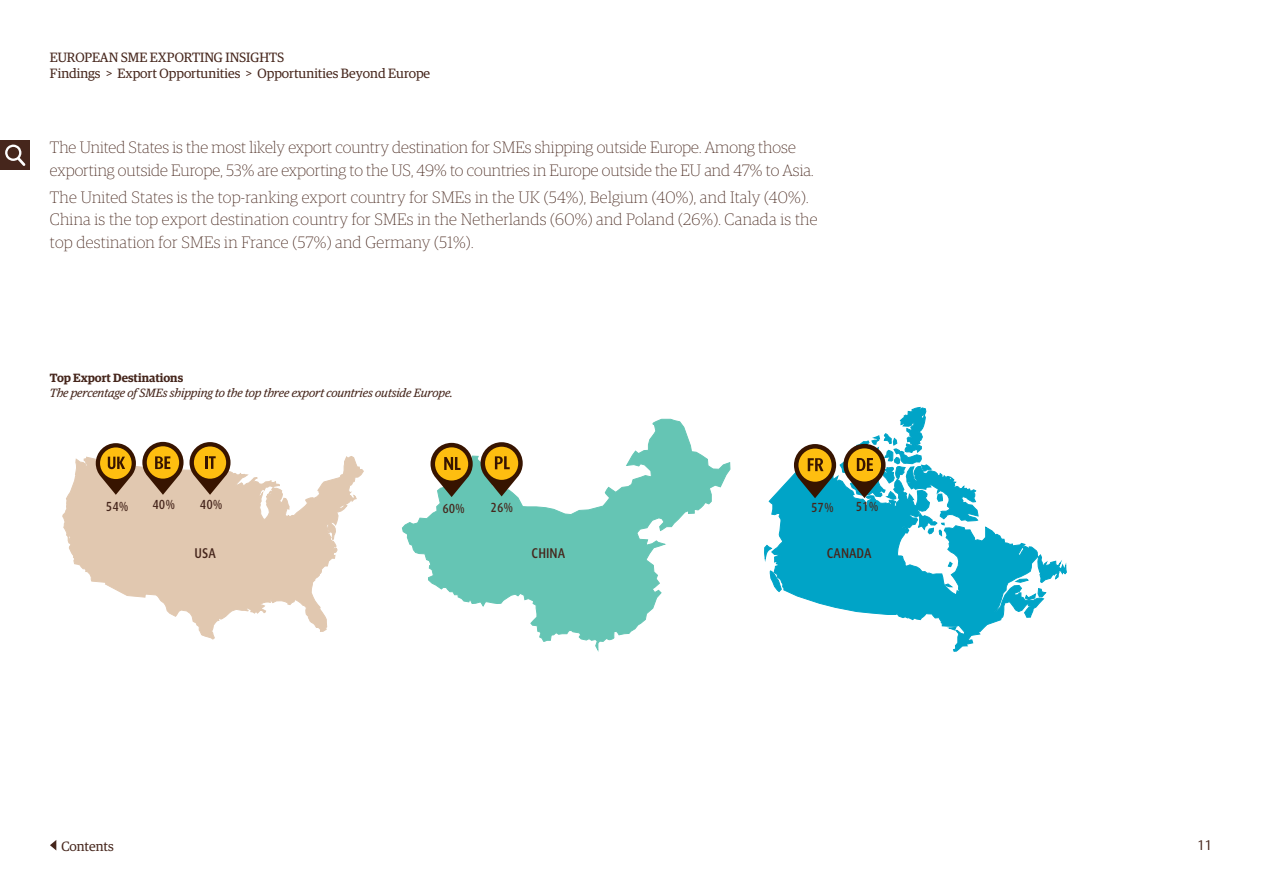
<style>
.page{position:relative;width:1263px;height:893px;background:#fff}
.page>*{position:absolute;margin:0;border:0;box-sizing:border-box;transform-origin:0 0}
.t1{font:100 16.5px/22.5px "Guardian Egyp";color:#46261c}
.t2{font:13.5px/16.2px "Guardian Egyp";color:#46261c}
.t3{font:500 condensed 13.5px "UPS Sans";color:#46261c}
.t4{font:13.5px "UPS Sans";color:#46261c}
.t5{font:500 condensed 12.6px "UPS Sans";color:#46261c}
.t6{font:italic 12px "Guardian Egyp";color:#46261c}
.t7{font:600 12px "Guardian Egyp";color:#46261c}
</style>
<div class="page">
<svg style="left:50px;top:840px;width:6px;height:10px"></svg>
<svg style="left:402px;top:419px;width:328px;height:232px"></svg>
<div style="left:0;top:140px;width:30px;height:30px;background:#46261c"></div>
<svg style="left:5px;top:144px;width:20px;height:22px"></svg>
<svg style="left:62px;top:456px;width:302px;height:183px"></svg>
<svg style="left:769px;top:473px;width:274px;height:179px"></svg>
<svg style="left:764px;top:545px;width:8px;height:16px"></svg>
<svg style="left:770px;top:568px;width:12px;height:24px"></svg>
<svg style="left:948px;top:627px;width:8px;height:3px"></svg>
<svg style="left:1015px;top:554px;width:52px;height:46px"></svg>
<svg style="left:948px;top:562px;width:4px;height:5px"></svg>
<svg style="left:945px;top:584px;width:8px;height:3px"></svg>
<svg style="left:430px;top:443px;width:43px;height:54px"></svg>
<svg style="left:794px;top:406px;width:184px;height:130px"></svg>
<svg style="left:480px;top:442px;width:43px;height:54px"></svg>
<svg style="left:96px;top:443px;width:40px;height:52px;background:#b08945"></svg>
<svg style="left:142px;top:442px;width:42px;height:53px;background:#b28b48"></svg>
<svg style="left:190px;top:442px;width:41px;height:53px;background:#b58d46"></svg>
<p class="t2" style="left:50px;top:48px;width:382px">EUROPEAN SME EXPORTING INSIGHTS<br>Findings &gt; Export Opportunities &gt; Opportunities Beyond Europe</p>
<p class="t1" style="left:50px;top:136px;width:765px">The United States is the most likely export country destination for SMEs shipping outside Europe. Among those exporting outside Europe, 53% are exporting to the US, 49% to countries in Europe outside the EU and 47% to Asia.</p>
<p class="t1" style="left:50px;top:185px;width:769px">The United States is the top-ranking export country for SMEs in the UK (54%), Belgium (40%), and Italy (40%).<br>China is the top export destination country for SMEs in the Netherlands (60%) and Poland (26%). Canada is the top destination for SMEs in France (57%) and Germany (51%).</p>
<p class="t7" style="left:50px;top:369px;width:135px">Top Export Destinations</p>
<p class="t6" style="left:50px;top:385px;width:405px">The percentage of SMEs shipping to the top three export countries outside Europe.</p>
<p class="t5" style="left:106px;top:499px;width:24px">54%</p>
<p class="t5" style="left:152px;top:498px;width:24px">40%</p>
<p class="t5" style="left:200px;top:497px;width:24px">40%</p>
<p class="t5" style="left:442px;top:501px;width:24px">60%</p>
<p class="t5" style="left:491px;top:500px;width:24px">26%</p>
<p class="t5" style="left:811px;top:500px;width:24px">57%</p>
<p class="t5" style="left:856px;top:499px;width:24px">51%</p>
<p class="t3" style="left:195px;top:545px;width:23px">USA</p>
<p class="t3" style="left:532px;top:545px;width:35px">CHINA</p>
<p class="t3" style="left:827px;top:545px;width:47px">CANADA</p>
<p class="t2" style="left:61px;top:837px;width:54px">Contents</p>
<p class="t4" style="left:1197px;top:837px;width:16px">11</p>
</div>
